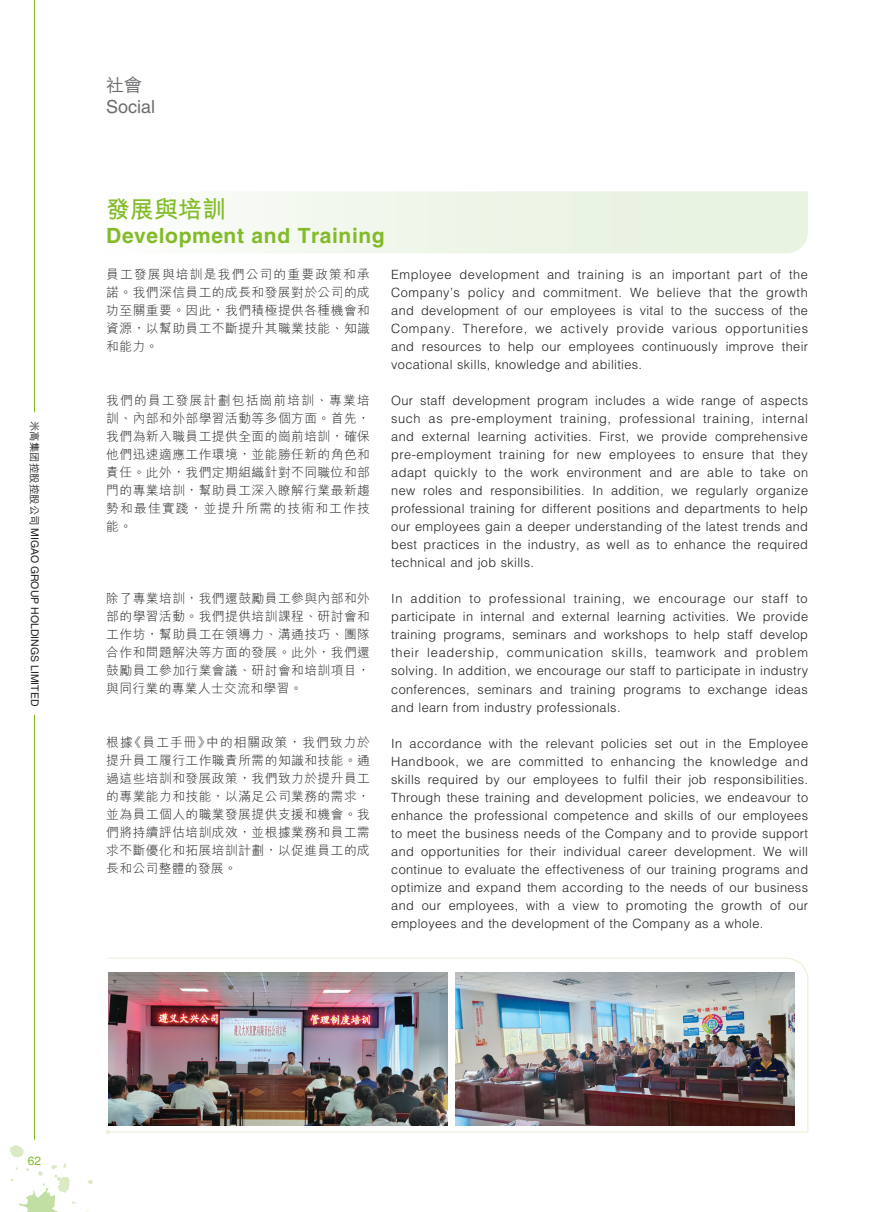
<style>
.page{position:relative;width:893px;height:1212px;background:#fff}
.page>*{position:absolute;margin:0;border:0;box-sizing:border-box;transform-origin:0 0}
.t1{font:700 24px "M Hei HK";color:#82bb27}
.t2{font:700 21px "Helvetica LT Std";letter-spacing:.03em;color:#82bb27}
.t3{font:18px "Helvetica LT Std";color:#6c6d70}
.t4{font:500 18px "M Hei HK";color:#6c6d70}
.t5{font:300 12.75px/18px "Helvetica LT Std";letter-spacing:.03em;color:#231f20;text-align:justify}
.t6{font:300 12.75px/18px "M Hei HK";letter-spacing:.035em;color:#231f20;text-align:justify}
.t7{font:12px "Helvetica LT Std";color:#82bb27}
.t8{font:10.5px "Helvetica LT Std";color:#231f20}
.s1{font-family:"M Hei HK";font-weight:500}
</style>
<div class="page">
<svg style="left:88px;top:1180px;width:5px;height:4px"></svg>
<svg style="left:8px;top:1145px;width:68px;height:67px"></svg>
<hr style="left:34px;top:0;width:1px;height:412px;background:#82bb27">
<hr style="left:34px;top:715px;width:1px;height:425px;background:#82bb27">
<svg style="left:233px;top:191px;width:575px;height:62px;fill:#ecf4e6"></svg>
<img style="left:108px;top:957px;width:701px;height:176px">
<svg style="left:106px;top:1130px;width:4px;height:4px"></svg>
<p class="t8" style="left:41px;top:421px;width:287px;rotate:90deg"><span class="s1">米高集团控股控股公司</span> MIGAO GROUP HOLDINGS LIMITED</p>
<h3 class="t4" style="left:106px;top:72px;width:37px">社會</h3>
<h3 class="t3" style="left:106px;top:96px;width:51px">Social</h3>
<h1 class="t1" style="left:106px;top:192px;width:121px">發展與培訓</h1>
<h2 class="t2" style="left:106px;top:223px;width:280px">Development and Training</h2>
<p class="t6" style="left:106px;top:265px;width:265px">員工發展與培訓是我們公司的重要政策和承諾。我們深信員工的成長和發展對於公司的成功至關重要。因此，我們積極提供各種機會和資源，以幫助員工不斷提升其職業技能、知識和能力。</p>
<p class="t5" style="left:391px;top:266px;width:418px">Employee development and training is an important part of the Company’s policy and commitment. We believe that the growth and development of our employees is vital to the success of the Company. Therefore, we actively provide various opportunities and resources to help our employees continuously improve their vocational skills, knowledge and abilities.</p>
<p class="t5" style="left:391px;top:392px;width:418px">Our staff development program includes a wide range of aspects such as pre-employment training, professional training, internal and external learning activities. First, we provide comprehensive pre-employment training for new employees to ensure that they adapt quickly to the work environment and are able to take on new roles and responsibilities. In addition, we regularly organize professional training for different positions and departments to help our employees gain a deeper understanding of the latest trends and best practices in the industry, as well as to enhance the required technical and job skills.</p>
<p class="t5" style="left:391px;top:590px;width:418px">In addition to professional training, we encourage our staff to participate in internal and external learning activities. We provide training programs, seminars and workshops to help staff develop their leadership, communication skills, teamwork and problem solving. In addition, we encourage our staff to participate in industry conferences, seminars and training programs to exchange ideas and learn from industry professionals.</p>
<p class="t5" style="left:391px;top:734px;width:418px">In accordance with the relevant policies set out in the Employee Handbook, we are committed to enhancing the knowledge and skills required by our employees to fulfil their job responsibilities.<br>Through these training and development policies, we endeavour to enhance the professional competence and skills of our employees to meet the business needs of the Company and to provide support and opportunities for their individual career development. We will continue to evaluate the effectiveness of our training programs and optimize and expand them according to the needs of our business and our employees, with a view to promoting the growth of our employees and the development of the Company as a whole.</p>
<p class="t6" style="left:106px;top:391px;width:265px">我們的員工發展計劃包括崗前培訓、專業培訓、內部和外部學習活動等多個方面。首先，我們為新入職員工提供全面的崗前培訓，確保他們迅速適應工作環境，並能勝任新的角色和責任。此外，我們定期組織針對不同職位和部門的專業培訓，幫助員工深入瞭解行業最新趨勢和最佳實踐，並提升所需的技術和工作技能。</p>
<p class="t6" style="left:106px;top:589px;width:265px">除了專業培訓，我們還鼓勵員工參與內部和外部的學習活動。我們提供培訓課程、研討會和工作坊，幫助員工在領導力、溝通技巧、團隊合作和問題解決等方面的發展。此外，我們還鼓勵員工參加行業會議、研討會和培訓項目，與同行業的專業人士交流和學習。</p>
<p class="t6" style="left:106px;top:733px;width:265px">根據《員工手冊》中的相關政策，我們致力於提升員工履行工作職責所需的知識和技能。通過這些培訓和發展政策，我們致力於提升員工的專業能力和技能，以滿足公司業務的需求，並為員工個人的職業發展提供支援和機會。我們將持續評估培訓成效，並根據業務和員工需求不斷優化和拓展培訓計劃，以促進員工的成長和公司整體的發展。</p>
<p class="t7" style="left:28px;top:1154px;width:15px">62</p>
</div>
